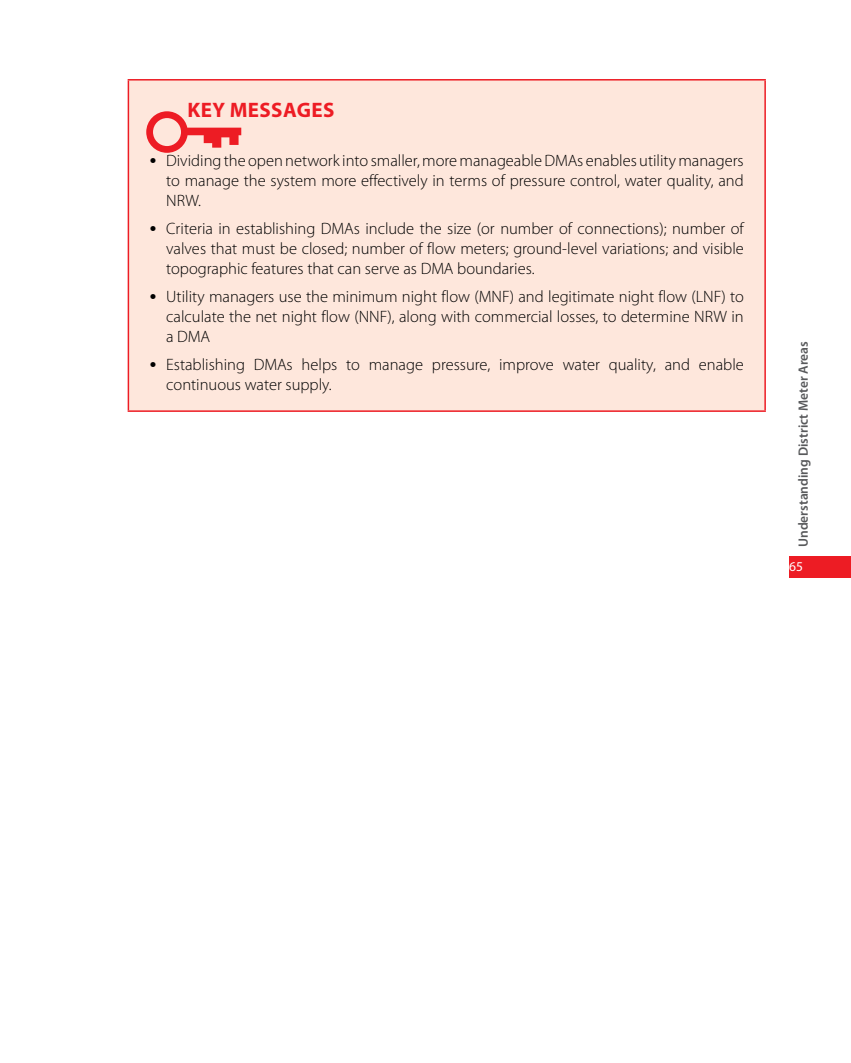
<style>
.page{position:relative;width:851px;height:1063px;background:#fff}
.page>*{position:absolute;margin:0;border:0;box-sizing:border-box;transform-origin:0 0}
.t1{font:700 21px "Myriad Pro";color:#ed1c24}
.t2{font:300 16.5px/19.8px "Myriad Pro";color:#000;text-align:justify}
.t3{font:600 13.5px "Myriad Pro";color:#58595b}
.t4{font:13.5px "Myriad Pro";color:#fff}
.s1{font-weight:600;font-size:21px}
</style>
<div class="page">
<div style="left:789px;top:556px;width:61px;height:22px;background:#ed1c24"></div>
<div style="left:128px;top:80px;width:637px;height:331px;background:#fee7dc"></div>
<hr style="left:128px;top:79px;width:637px;height:2px;background:#ed1c24">
<hr style="left:128px;top:81px;width:1px;height:329px;background:#ed1c24">
<hr style="left:764px;top:81px;width:1px;height:329px;background:#ed1c24">
<hr style="left:128px;top:410px;width:637px;height:2px;background:#ed1c24">
<svg style="left:146px;top:111px;width:95px;height:42px"></svg>
<p class="t1" style="left:187px;top:98px;width:86px">KEY MESSAG</p>
<p class="t1" style="left:311px;top:98px;width:23px">ES</p>
<p class="t2" style="left:166px;top:151px;width:579px;text-indent:-16px"><span class="s1">•</span> Dividing the open network into smaller, more manageable DMAs enables utility managers to manage the system more effectively in terms of pressure control, water quality, and NRW.</p>
<p class="t2" style="left:166px;top:219px;width:579px;text-indent:-16px"><span class="s1">•</span> Criteria in establishing DMAs include the size (or number of connections); number of valves that must be closed; number of flow meters; ground-level variations; and visible topographic features that can serve as DMA boundaries.</p>
<p class="t2" style="left:166px;top:287px;width:579px;text-indent:-16px"><span class="s1">•</span> Utility managers use the minimum night flow (MNF) and legitimate night flow (LNF) to calculate the net night flow (NNF), along with commercial losses, to determine NRW in a DMA</p>
<p class="t2" style="left:166px;top:355px;width:579px;text-indent:-16px"><span class="s1">•</span> Establishing DMAs helps to manage pressure, improve water quality, and enable continuous water supply.</p>
<p class="t3" style="left:795px;top:547px;width:208px;rotate:-90deg">Understanding District Meter Areas</p>
<p class="t4" style="left:789px;top:559px;width:15px">65</p>
</div>
